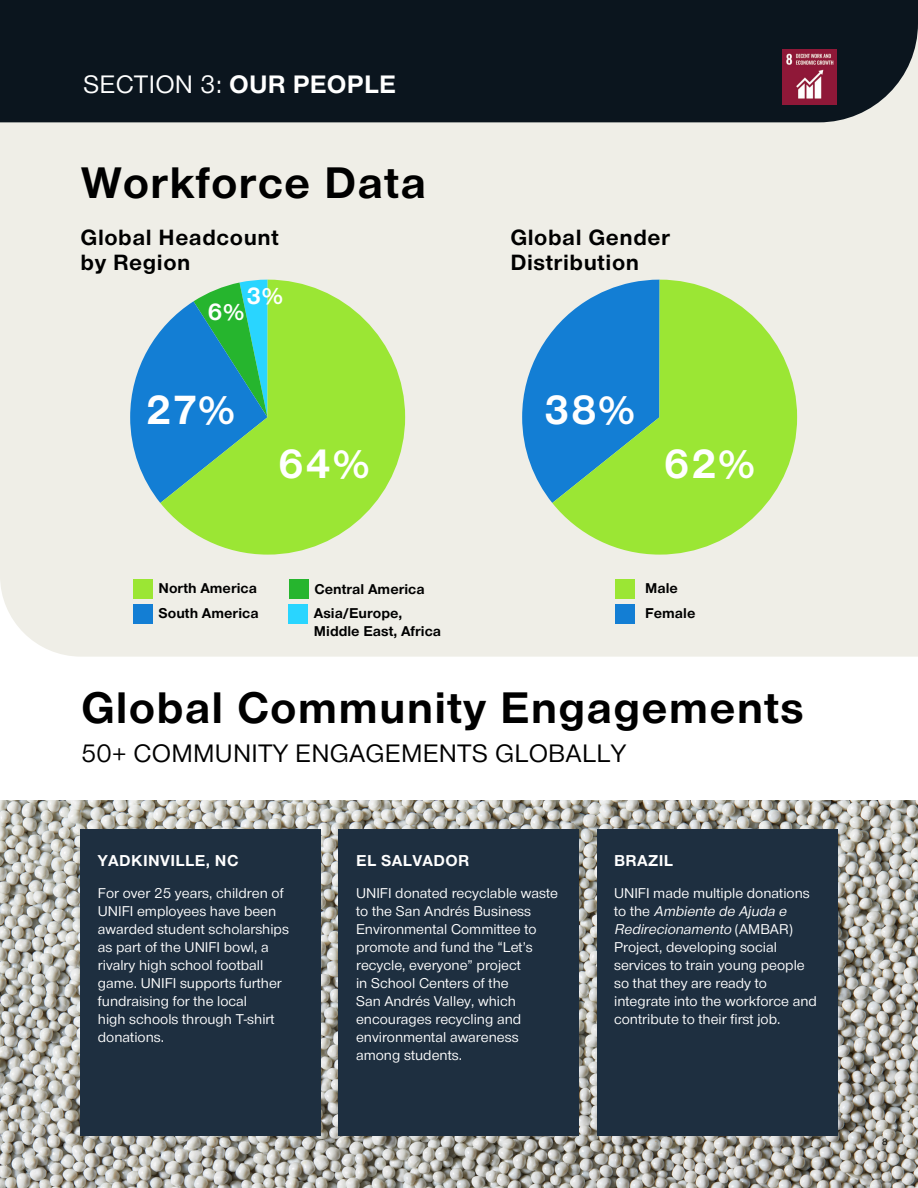
<style>
.page{position:relative;width:918px;height:1188px;background:#fff}
.page>*{position:absolute;margin:0;border:0;box-sizing:border-box;transform-origin:0 0}
.t1{font:200 42px "TT Hei CHS Variable";letter-spacing:.025em;color:#000}
.t2{font:200 39px "TT Hei CHS Variable";letter-spacing:.025em;color:#fff}
.t3{font:200 24px "TT Hei CHS Variable";letter-spacing:.01em;color:#000}
.t4{font:200 24px "TT Hei CHS Variable";letter-spacing:.01em;color:#fff}
.t5{font:200 22.5px "TT Hei CHS Variable";color:#fff}
.t6{font:200 21px/25.2px "TT Hei CHS Variable";letter-spacing:.025em;color:#000}
.t7{font:200 15px "TT Hei CHS Variable";letter-spacing:.025em;color:#fff}
.t8{font:200 13.5px/18px "TT Hei CHS Variable";color:#fff}
.t9{font:200 13.5px/24.9px "TT Hei CHS Variable";color:#000}
.t10{font:200 8.7px "TT Hei CHS Variable";color:#000101}
.s1{font-style:italic}
</style>
<div class="page">
<img style="left:0;top:801px;width:918px;height:387px">
<div style="left:0;top:122px;width:918px;height:535px;background:#efeee7"></div>
<div style="left:81px;top:829px;width:240px;height:307px;background:#1e2f40"></div>
<div style="left:339px;top:829px;width:240px;height:307px;background:#1e2f40"></div>
<div style="left:597px;top:829px;width:240px;height:307px;background:#1e2f40"></div>
<div style="left:616px;top:579px;width:19px;height:19px;background:#9be634"></div>
<div style="left:616px;top:604px;width:19px;height:19px;background:#137ed4"></div>
<svg style="left:522px;top:280px;width:30px;height:223px;background:#7cb3dd"></svg>
<svg style="left:552px;top:280px;width:245px;height:275px;background:#85cc7c"></svg>
<div style="left:134px;top:579px;width:19px;height:19px;background:#9be634"></div>
<div style="left:290px;top:580px;width:19px;height:19px;background:#26b52e"></div>
<div style="left:134px;top:604px;width:19px;height:19px;background:#137ed4"></div>
<div style="left:289px;top:604px;width:19px;height:19px;background:#29d5ff"></div>
<svg style="left:130px;top:280px;width:30px;height:223px;background:#7cb3dd"></svg>
<svg style="left:160px;top:280px;width:245px;height:275px;background:#87d175"></svg>
<div style="left:0;top:0;width:918px;height:122px;background:#0b151e"></div>
<img style="left:783px;top:50px;width:54px;height:55px">
<h3 class="t4" style="left:84px;top:70px;width:314px">SECTION 3: OUR PEOPLE</h3>
<h1 class="t1" style="left:81px;top:157px;width:347px">Workforce Data</h1>
<h3 class="t6" style="left:81px;top:224px;width:200px">Global Headcount by Region</h3>
<h3 class="t5" style="left:246px;top:281px;width:39px">3%</h3>
<h3 class="t5" style="left:207px;top:298px;width:39px">6%</h3>
<h2 class="t2" style="left:146px;top:386px;width:91px">27%</h2>
<h2 class="t2" style="left:278px;top:440px;width:93px">64%</h2>
<p class="t9" style="left:159px;top:576px;width:102px">North America<br>South America</p>
<p class="t9" style="left:314px;top:576px;width:112px;line-height:24.5px">Central America<br>Asia/Europe,</p>
<p class="t9" style="left:314px;top:619px;width:129px">Middle East, Africa</p>
<h3 class="t6" style="left:510px;top:224px;width:161px">Global Gender<br>Distribution</h3>
<h2 class="t2" style="left:543px;top:386px;width:93px">38%</h2>
<h2 class="t2" style="left:664px;top:440px;width:93px">62%</h2>
<p class="t9" style="left:645px;top:576px;width:52px">Male<br>Female</p>
<h1 class="t1" style="left:81px;top:682px;width:724px">Global Community Engagements</h1>
<h3 class="t3" style="left:81px;top:739px;width:547px">50+ COMMUNITY ENGAGEMENTS GLOBALLY</h3>
<p class="t7" style="left:98px;top:852px;width:142px">YADKINVILLE, NC</p>
<p class="t7" style="left:356px;top:852px;width:115px">EL SALVADOR</p>
<p class="t7" style="left:614px;top:852px;width:60px">BRAZIL</p>
<p class="t8" style="left:98px;top:884px;width:193px">For over 25 years, children of<br>UNIFI employees have been awarded student scholarships as part of the UNIFI bowl, a rivalry high school football game. UNIFI supports further fundraising for the local<br>high schools through T-shirt donations.</p>
<p class="t8" style="left:356px;top:884px;width:203px">UNIFI donated recyclable waste to the San Andrés Business<br>Environmental Committee to promote and fund the “Let’s recycle, everyone” project<br>in School Centers of the<br>San Andrés Valley, which encourages recycling and environmental awareness among students.</p>
<p class="t8" style="left:614px;top:884px;width:204px">UNIFI made multiple donations t o t h e <span class="s1">Ambiente de Ajuda e<br>Redirecionamento</span> ( A M B A R )<br>Project, developing social services to train young people so that they are ready to integrate into the workforce and contribute to their first job.</p>
<p class="t10" style="left:882px;top:1137px;width:7px">8</p>
</div>
